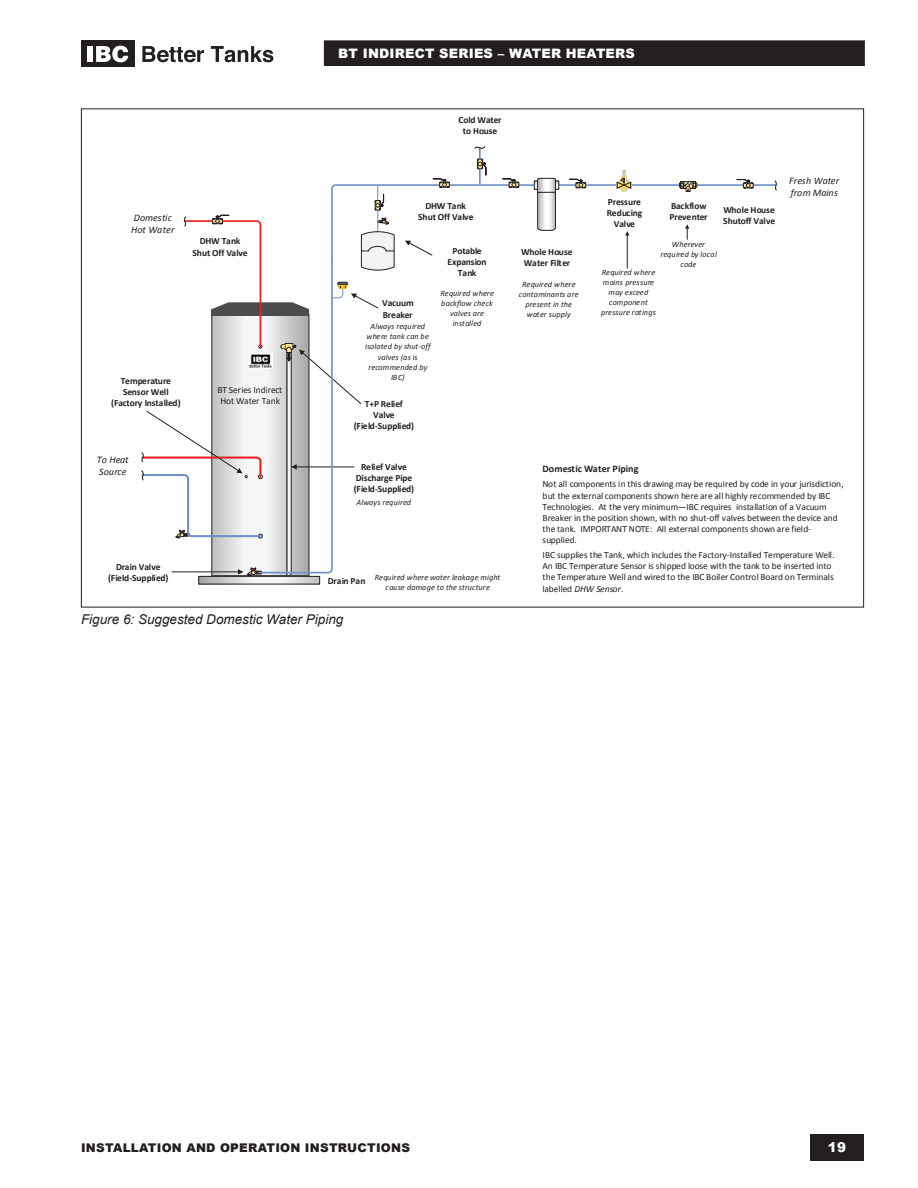
<style>
.page{position:relative;width:918px;height:1188px;background:#fff}
.page>*{position:absolute;margin:0;border:0;box-sizing:border-box;transform-origin:0 0}
.t1{font:italic 13.5px "Arial";color:#231f20}
.t2{font:900 13.5px "Arial";color:#fff}
.t3{font:900 13.05px "Arial";letter-spacing:.015em;color:#fff}
.t4{font:900 12px "Arial";letter-spacing:.02em;color:#231f20}
.t5{font:italic 10.05px/12.1px "Calibri";letter-spacing:-.01em;color:#231f20}
.t6{font:700 10.05px "Calibri";color:#231f20}
.t7{font:9.45px/11.1px "Calibri";letter-spacing:-.01em;color:#231f20}
.t8{font:700 9.45px/11.1px "Calibri";letter-spacing:-.005em;color:#231f20;text-align:center}
.t9{font:italic 8.25px/10.1px "Calibri";letter-spacing:.02em;color:#231f20;text-align:center}
.s1{font-style:italic}
</style>
<div class="page">
<div style="left:810px;top:1134px;width:54px;height:27px;background:#231f20"></div>
<div style="left:81px;top:40px;width:54px;height:28px;background:#231f20"></div>
<div style="left:88px;top:46px;width:5px;height:16px;background:#fff"></div>
<svg style="left:96px;top:46px;width:32px;height:16px"></svg>
<svg style="left:142px;top:46px;width:62px;height:16px"></svg>
<svg style="left:211px;top:46px;width:62px;height:16px"></svg>
<div style="left:324px;top:41px;width:540px;height:24px;background:#231f20"></div>
<div style="left:324px;top:40px;width:541px;height:26px;border:1px solid #231f20"></div>
<hr style="left:479px;top:148px;width:2px;height:36px;background:#7191ca">
<svg style="left:474px;top:146px;width:12px;height:4px"></svg>
<svg style="left:141px;top:158px;width:636px;height:424px"></svg>
<h2 class="t3" style="left:338px;top:44px;width:298px">BT INDIRECT SERIES – WATER HEATERS</h2>
<p class="t5" style="left:131px;top:211px;width:45px">Domestic<br>Hot Water</p>
<p class="t8" style="left:193px;top:236px;width:57px">DHW Tank<br>Shut Off Valve</p>
<p class="t8" style="left:111px;top:375px;width:71px">Temperature<br>Sensor Well (Factory Installed)</p>
<p class="t7" style="left:218px;top:384px;width:66px">BT Series Indirect<br>Hot Water Tank</p>
<p class="t5" style="left:97px;top:453px;width:33px">To Heat<br>Source</p>
<p class="t8" style="left:108px;top:561px;width:62px">Drain Valve (Field-Supplied)</p>
<p class="t8" style="left:459px;top:114px;width:45px">Cold Water to House</p>
<p class="t8" style="left:418px;top:200px;width:57px">DHW Tank<br>Shut Off Valve</p>
<p class="t8" style="left:448px;top:245px;width:41px">Potable<br>Expansion<br>Tank</p>
<p class="t8" style="left:521px;top:246px;width:53px;text-align:left">Whole House<br>Water Filter</p>
<p class="t8" style="left:382px;top:298px;width:33px;text-align:left">Vacuum<br>Breaker</p>
<p class="t9" style="left:365px;top:321px;width:67px">Always required where tank can be isolated by shut-off valves (as is recommended by<br>IBC)</p>
<p class="t8" style="left:354px;top:398px;width:62px">T+P Relief<br>Valve (Field-Supplied)</p>
<p class="t9" style="left:440px;top:288px;width:55px">Required where backflow check valves are installed</p>
<p class="t9" style="left:519px;top:279px;width:61px">Required where contaminants are present in the water supply</p>
<p class="t8" style="left:607px;top:196px;width:37px">Pressure<br>Reducing<br>Valve</p>
<p class="t8" style="left:670px;top:201px;width:40px;text-align:left">Backflow<br>Preventer</p>
<p class="t8" style="left:723px;top:204px;width:53px;text-align:left">Whole House<br>Shutoff Valve</p>
<p class="t9" style="left:660px;top:239px;width:58px">Wherever required by local code</p>
<p class="t9" style="left:601px;top:266px;width:56px">Required where mains pressure may exceed component pressure ratings</p>
<p class="t5" style="left:789px;top:175px;width:52px">Fresh Water from Mains</p>
<p class="t8" style="left:354px;top:461px;width:62px">Relief Valve<br>Discharge Pipe (Field-Supplied)</p>
<p class="t9" style="left:357px;top:497px;width:56px">Always required</p>
<p class="t8" style="left:328px;top:575px;width:39px">Drain Pan</p>
<p class="t9" style="left:375px;top:572px;width:127px">Required where water leakage might cause damage to the structure</p>
<p class="t6" style="left:543px;top:462px;width:97px">Domestic Water Piping</p>
<p class="t7" style="left:543px;top:479px;width:303px">Not all components in this drawing may be required by code in your jurisdiction, but the external components shown here are all highly recommended by IBC Technologies. At the very minimum—IBC requires installation of a Vacuum Breaker in the position shown, with no shut-off valves between the device and the tank. IMPORTANT NOTE: All external components shown are field&shy;supplied.</p>
<p class="t7" style="left:543px;top:549px;width:294px">IBC supplies the Tank, which includes the Factory-Installed Temperature Well.<br>An IBC Temperature Sensor is shipped loose with the tank to be inserted into the Temperature Well and wired to the IBC Boiler Control Board on Terminals labelled <span class="s1">DHW Sensor</span>.</p>
<h1 class="t1" style="left:81px;top:611px;width:264px">Figure 6: Suggested Domestic Water Piping</h1>
<p class="t4" style="left:81px;top:1139px;width:331px">INSTALLATION AND OPERATION INSTRUCTIONS</p>
<h1 class="t2" style="left:828px;top:1138px;width:20px">19</h1>
</div>
